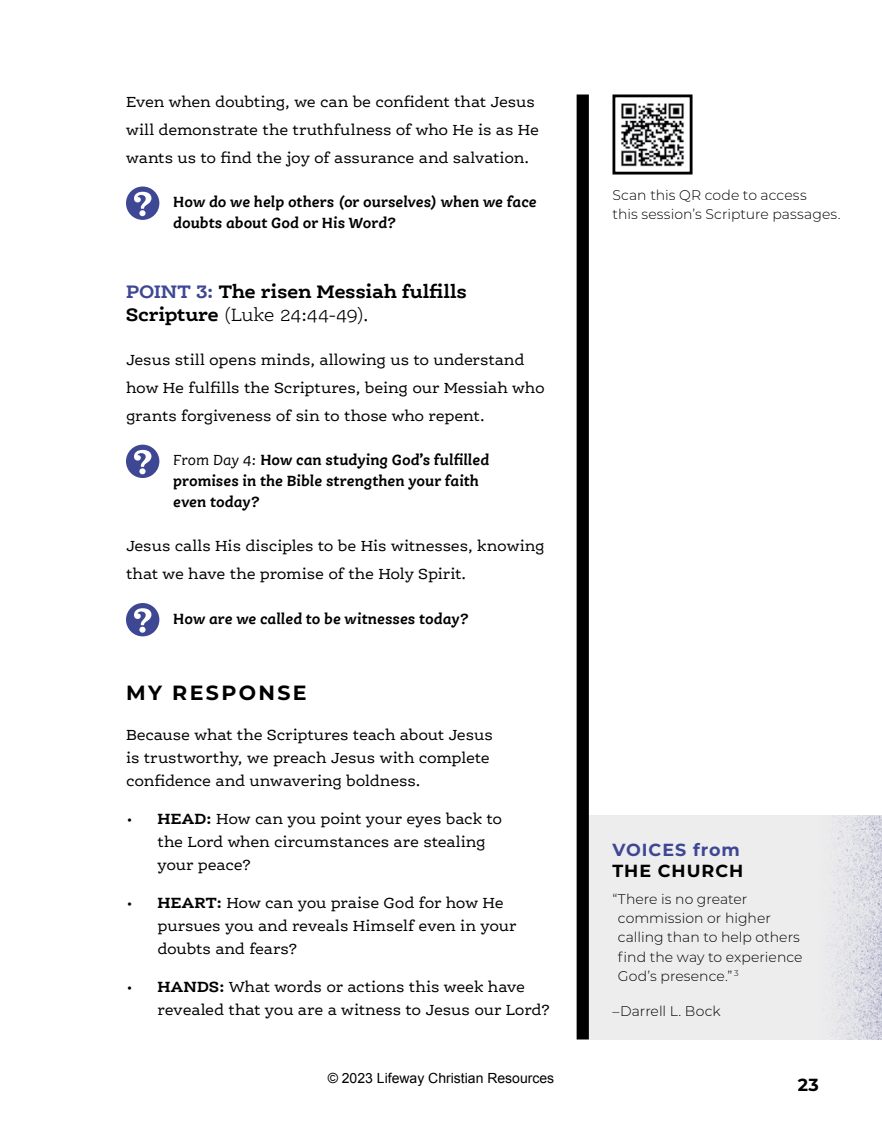
<style>
.page{position:relative;width:882px;height:1134px;background:#fff}
.page>*{position:absolute;margin:0;border:0;box-sizing:border-box;transform-origin:0 0}
.t1{font:700 20.65px "Montserrat";letter-spacing:.115em;color:#000}
.t2{font:700 19.25px/22.8px "Ernestine Pro";letter-spacing:-.015em;color:#000}
.t3{font:700 17.5px "Montserrat";letter-spacing:.055em;color:#000}
.t4{font:700 17.5px "Montserrat";letter-spacing:.05em;color:#3e4794}
.t5{font:15.75px/22.8px "Ernestine Pro";letter-spacing:-.015em;color:#000}
.t6{font:italic 700 15.75px/21px "Ernestine Pro";letter-spacing:-.005em;color:#000}
.t7{font:300 14px/19.2px "Montserrat";letter-spacing:.005em;color:#000}
.t8{font:14px "Arial";color:#000}
.s1{color:#3e4794}
.s2{font-weight:300}
.s3{font-weight:400}
.s4{font-weight:700}
</style>
<div class="page">
<div style="left:577px;top:94px;width:12px;height:946px;background:#000"></div>
<img style="left:621px;top:103px;width:63px;height:64px">
<div style="left:613px;top:95px;width:80px;height:80px;border:3px solid #000"></div>
<svg style="left:126px;top:187px;width:33px;height:33px"></svg>
<svg style="left:126px;top:445px;width:33px;height:33px"></svg>
<svg style="left:126px;top:603px;width:33px;height:33px"></svg>
<div style="left:589px;top:815px;width:293px;height:225px;background:#ededee"></div>
<img style="left:831px;top:815px;width:51px;height:225px">
<p class="t5" style="left:126px;top:87px;width:415px;line-height:28px">Even when doubting, we can be confident that Jesus will demonstrate the truthfulness of who He is as He wants us to find the joy of assurance and salvation.</p>
<p class="t6" style="left:173px;top:191px;width:365px">How do we help others (or ourselves) when we face doubts about God or His Word?</p>
<p class="t2" style="left:126px;top:280px;width:343px"><span class="s1">POINT 3:</span> The risen Messiah fulfills<br>Scripture <span class="s2">(Luke 24:44-49).</span></p>
<p class="t5" style="left:126px;top:345px;width:420px;line-height:28px">Jesus still opens minds, allowing us to understand how He fulfills the Scriptures, being our Messiah who grants forgiveness of sin to those who repent.</p>
<p class="t6" style="left:173px;top:449px;width:318px"><span class="s3">From Day 4:</span> How can studying God’s fulfilled promises in the Bible strengthen your faith even today?</p>
<p class="t5" style="left:126px;top:532px;width:420px;line-height:28px">Jesus calls His disciples to be His witnesses, knowing that we have the promise of the Holy Spirit.</p>
<p class="t6" style="left:173px;top:608px;width:298px">How are we called to be witnesses today?</p>
<h1 class="t1" style="left:126px;top:678px;width:182px">MY RESPONSE</h1>
<p class="t5" style="left:126px;top:723px;width:368px">Because what the Scriptures teach about Jesus is trustworthy, we preach Jesus with complete confidence and unwavering boldness.</p>
<p class="t5" style="left:158px;top:807px;width:346px;text-indent:-31px">• <span class="s4">HEAD:</span> How can you point your eyes back to the Lord when circumstances are stealing your peace?</p>
<p class="t5" style="left:158px;top:891px;width:360px;text-indent:-31px">• <span class="s4">HEART:</span> How can you praise God for how He pursues you and reveals Himself even in your doubts and fears?</p>
<p class="t5" style="left:157px;top:975px;width:395px;text-indent:-31px">• <span class="s4">HANDS:</span> What words or actions this week have revealed that you are a witness to Jesus our Lord?</p>
<p class="t8" style="left:328px;top:1069px;width:228px">© 2023 Lifeway Christian Resources</p>
<p class="t7" style="left:612px;top:185px;width:230px">Scan this QR code to access<br>this session’s Scripture passages.</p>
<p class="t4" style="left:612px;top:837px;width:129px">VOICES from</p>
<p class="t3" style="left:612px;top:858px;width:132px">THE CHURCH</p>
<p class="t7" style="left:618px;top:889px;width:186px;text-indent:-5px">“There is no greater commission or higher calling than to help others find the way to experience<br>God’s presence.” <sup>3</sup></p>
<p class="t7" style="left:612px;top:1001px;width:110px">–Darrell L. Bock</p>
<p class="t3" style="left:798px;top:1072px;width:23px">23</p>
</div>
